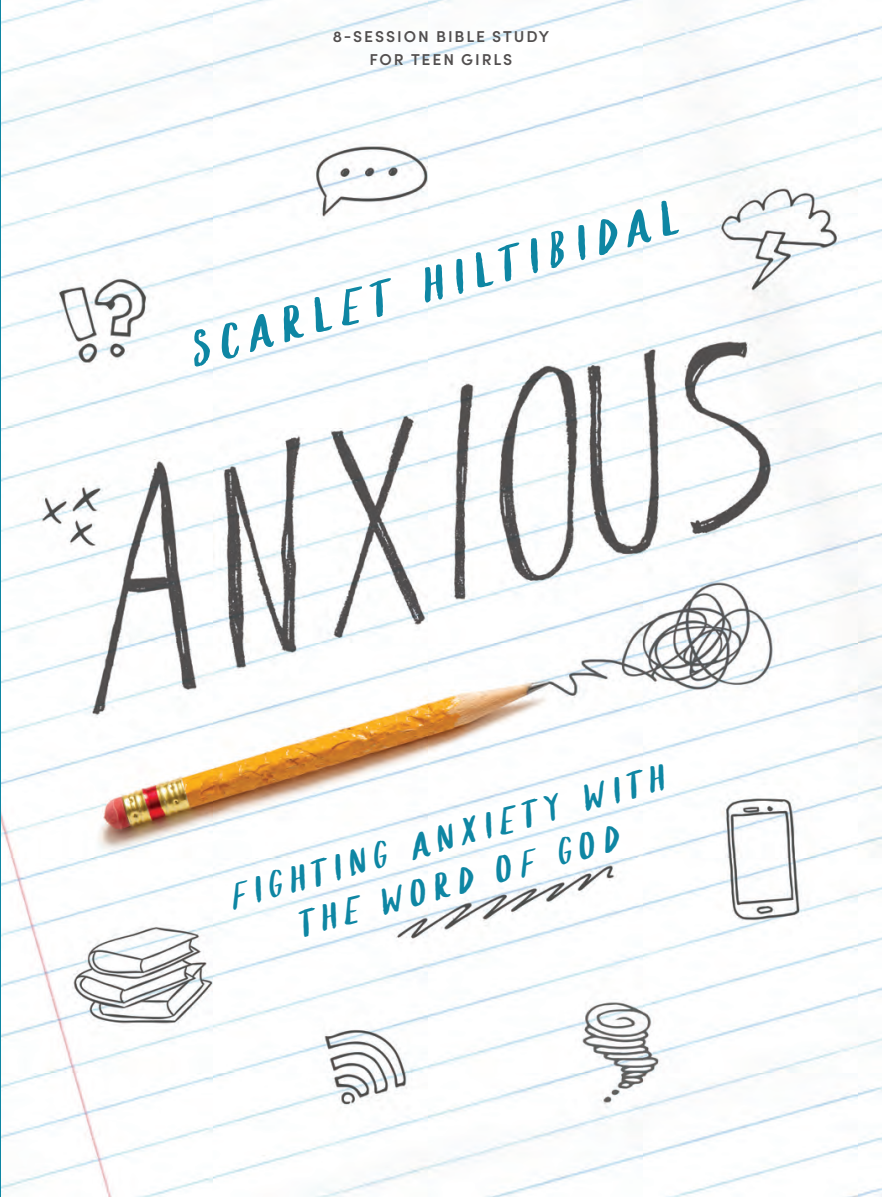
<style>
.page{position:relative;width:882px;height:1197px;background:#fff}
.page>*{position:absolute;margin:0;border:0;box-sizing:border-box;transform-origin:0 0}
.t1{font:49px "Coconutezz";color:#0e86a3}
.t2{font:36.75px/45.5px "Coconutezz";color:#0e86a3;text-align:center}
.t3{font:600 15.75px/22.8px "Sofia Pro";letter-spacing:.12em;color:#524f4f;text-align:center}
</style>
<div class="page">
<img style="left:1px;top:0;width:881px;height:1197px">
<hr style="left:0;top:0;width:1px;height:1197px;background:#0e86a3">
<p class="t3" style="left:333px;top:24px;width:218px">8-SESSION BIBLE STUDY<br>FOR TEEN GIRLS</p>
<h1 class="t1" style="left:187px;top:333px;width:504px;rotate:-16deg">SCARLET HILTIBIDAL</h1>
<p class="t2" style="left:224px;top:878px;width:451px;rotate:-16deg">FIGHTING ANXIETY WITH<br>THE WORD OF GOD</p>
</div>
